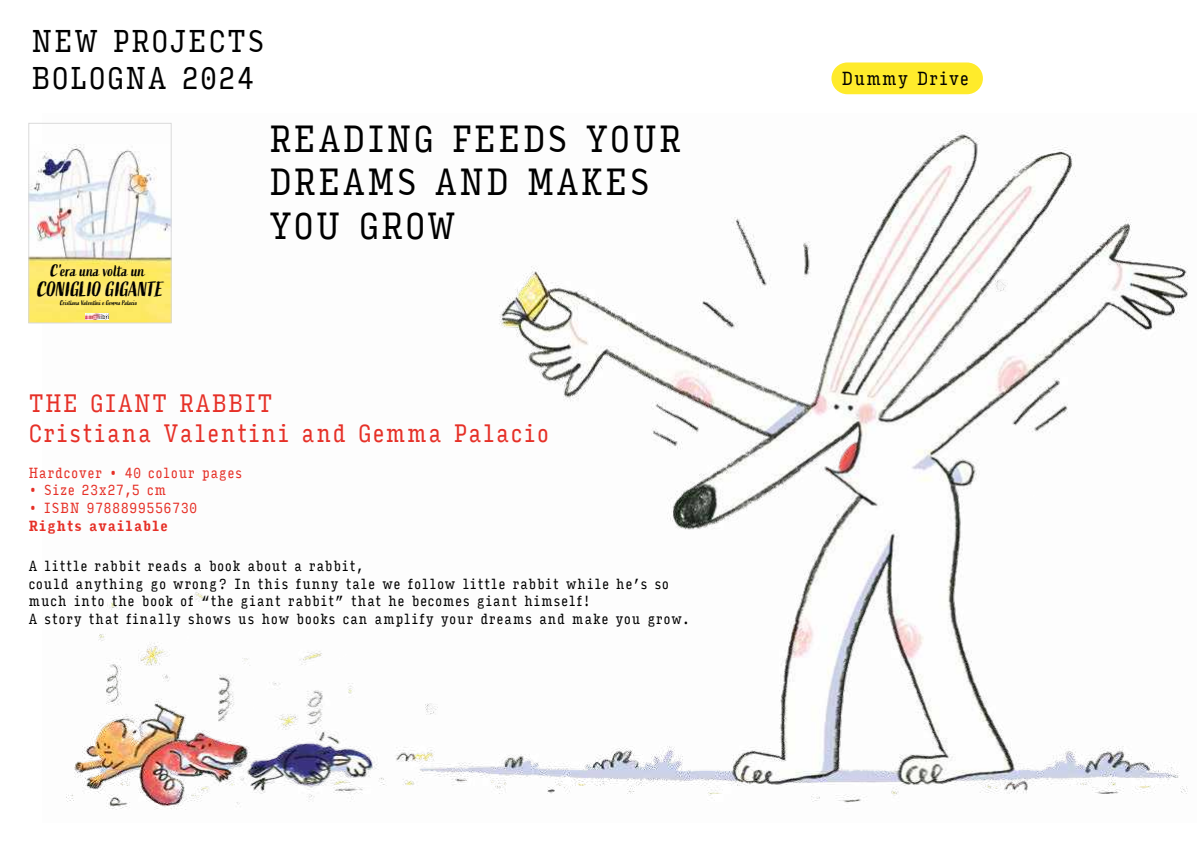
<style>
.page{position:relative;width:1197px;height:851px;background:#fff}
.page>*{position:absolute;margin:0;border:0;box-sizing:border-box;transform-origin:0 0}
.t1{font:36px/43.2px "Input Serif Compressed";letter-spacing:.025em;color:#000}
.t2{font:30px/37px "Input Serif Compressed";letter-spacing:.025em;color:#000}
.t3{font:24px/29.8px "Input Serif Compressed";letter-spacing:.025em;color:#e63027}
.t4{font:20.5px "Active One";color:#000}
.t5{font:18px "Input Serif Compressed";letter-spacing:.025em;color:#000}
.t6{font:16.4px "Active One";color:#000}
.t7{font:14px/17.5px "Input Serif Compressed";letter-spacing:.025em;color:#000}
.t8{font:14px "Input Serif Compressed";letter-spacing:.025em;color:#e63027}
.t9{font:700 14px "Input Serif Compressed";letter-spacing:.025em;color:#e63027}
.t10{font:6.8px "Active One";color:#000}
</style>
<div class="page">
<img style="left:43px;top:123px;width:1145px;height:687px">
<img style="left:30px;top:144px;width:139px;height:177px">
<img style="left:86px;top:313px;width:22px;height:6px">
<div style="left:28px;top:123px;width:143px;height:200px;border:1px solid #dadada"></div>
<svg style="left:425px;top:703px;width:12px;height:11px"></svg>
<svg style="left:995px;top:279px;width:12px;height:12px"></svg>
<div style="left:831px;top:62px;width:151px;height:32px;background:#ffeb2b;border-radius:16px"></div>
<h2 class="t2" style="left:31px;top:20px;width:235px">NEW PROJECTS<br>BOLOGNA 2024</h2>
<p class="t6" style="left:50px;top:261px;width:96px">C'era una volta un</p>
<h3 class="t4" style="left:36px;top:277px;width:128px">CONIGLIO GIGANTE</h3>
<p class="t10" style="left:60px;top:299px;width:79px">Cristiana Valentini e Gemma Palacio</p>
<h1 class="t1" style="left:269px;top:115px;width:415px">READING FEEDS YOUR<br>DREAMS AND MAKES<br>YOU GROW</h1>
<h3 class="t3" style="left:28px;top:387px;width:522px">THE GIANT RABBIT<br>Cristiana Valentini and Gemma Palacio</h3>
<p class="t8" style="left:28px;top:460px;width:215px">Hardcover • 40 colour pages</p>
<p class="t8" style="left:28px;top:477px;width:139px">• Size 23x27,5 cm</p>
<p class="t8" style="left:28px;top:495px;width:171px">• ISBN 9788899556730</p>
<p class="t9" style="left:28px;top:513px;width:141px">Rights available</p>
<p class="t7" style="left:28px;top:556px;width:662px">A little rabbit reads a book about a rabbit,<br>could anything go wrong? In this funny tale we follow little rabbit while he’s so much into the book of “the giant rabbit” that he becomes giant himself!<br>A story that finally shows us how books can amplify your dreams and make you grow.</p>
<p class="t5" style="left:841px;top:63px;width:129px">Dummy Drive</p>
</div>
